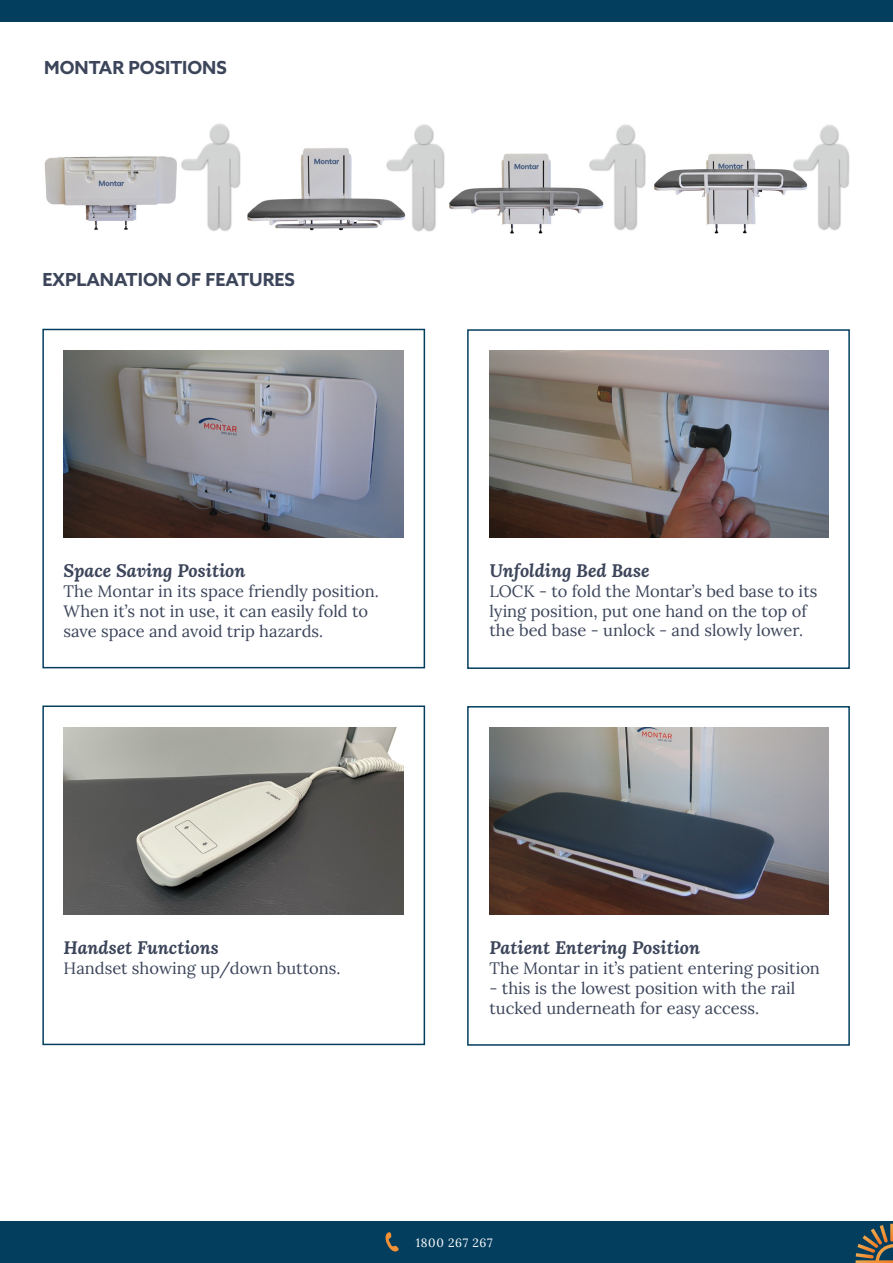
<style>
.page{position:relative;width:893px;height:1263px;background:#fff}
.page>*{position:absolute;margin:0;border:0;box-sizing:border-box;transform-origin:0 0}
.t1{font:italic 700 18px "Lora";color:#3c455a}
.t2{font:700 18px "Azo Sans";color:#3c455a}
.t3{font:16.5px/19.8px "Lora";color:#3c455a}
.White_text{font:12px "Lora";letter-spacing:.05em;color:#fff}
</style>
<div class="page">
<div style="left:467px;top:329px;width:383px;height:340px;border:2px solid #033e5e"></div>
<div style="left:42px;top:329px;width:383px;height:339px;border:2px solid #033e5e"></div>
<div style="left:467px;top:706px;width:383px;height:340px;border:2px solid #033e5e"></div>
<div style="left:42px;top:705px;width:383px;height:340px;border:2px solid #033e5e"></div>
<div style="left:0;top:1222px;width:893px;height:41px;background:#043e5e"></div>
<svg style="left:385px;top:1232px;width:14px;height:20px"></svg>
<div style="left:0;top:0;width:893px;height:21px;background:#043e5e"></div>
<img style="left:64px;top:351px;width:340px;height:186px">
<img style="left:490px;top:351px;width:339px;height:186px">
<img style="left:64px;top:728px;width:340px;height:186px">
<img style="left:490px;top:728px;width:339px;height:186px">
<svg style="left:856px;top:1224px;width:37px;height:39px"></svg>
<img style="left:44px;top:123px;width:197px;height:108px">
<img style="left:247px;top:124px;width:197px;height:108px">
<img style="left:449px;top:124px;width:197px;height:110px">
<img style="left:654px;top:125px;width:196px;height:109px">
<p class="t2" style="left:44px;top:56px;width:184px">MONTAR POSITIONS</p>
<p class="t2" style="left:42px;top:268px;width:254px">EXPLANATION OF FEATURES</p>
<p class="t1" style="left:64px;top:558px;width:183px">Space Saving Position</p>
<p class="t3" style="left:64px;top:580px;width:317px">The Montar in its space friendly position.</p>
<p class="t3" style="left:64px;top:600px;width:306px">When it’s not in use, it can easily fold to save space and avoid trip hazards.</p>
<p class="t1" style="left:490px;top:558px;width:162px">Unfolding Bed Base</p>
<p class="t3" style="left:490px;top:580px;width:329px">LOCK - to fold the Montar’s bed base to its lying position, put one hand on the top of the bed base - unlock - and slowly lower.</p>
<p class="t1" style="left:64px;top:935px;width:157px">Handset Functions</p>
<p class="t3" style="left:64px;top:957px;width:278px">Handset showing up/down buttons.</p>
<p class="t1" style="left:490px;top:935px;width:212px">Patient Entering Position</p>
<p class="t3" style="left:490px;top:957px;width:332px">The Montar in it’s patient entering position</p>
<p class="t3" style="left:490px;top:977px;width:307px">- this is the lowest position with the rail tucked underneath for easy access.</p>
<p class="White_text" style="left:416px;top:1234px;width:78px">1800 267 267</p>
</div>
